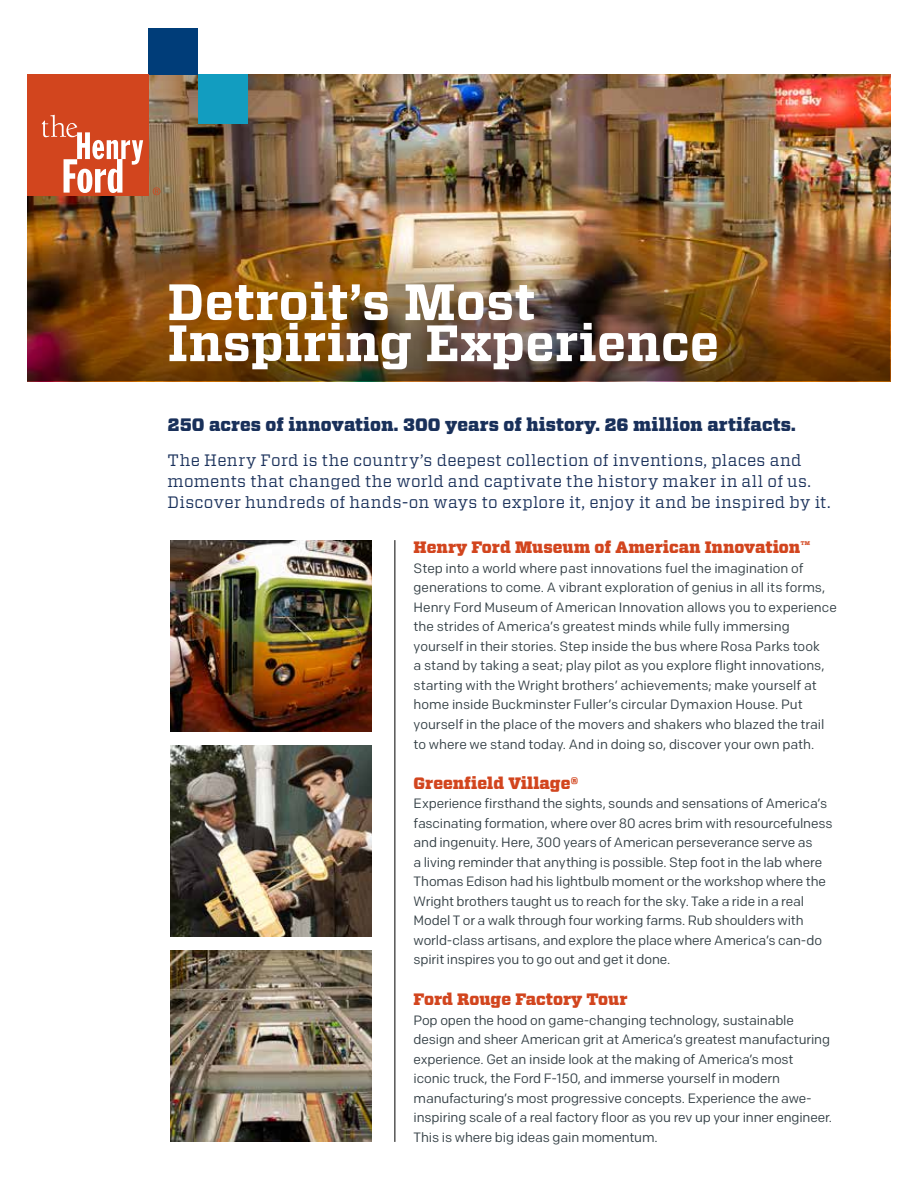
<style>
.page{position:relative;width:918px;height:1188px;background:#fff}
.page>*{position:absolute;margin:0;border:0;box-sizing:border-box;transform-origin:0 0}
.t1{font:700 51px/41.1px "Vitesse";color:#fff}
.t2{font:900 18px "Vitesse";letter-spacing:.005em;color:#19305a}
.t3{font:16.5px/21px "Vitesse";letter-spacing:.02em;color:#19305a}
.t4{font:900 16.5px "Vitesse";color:#d2451e}
.t5{font:13.5px/19.5px "Colfax";letter-spacing:-.01em;color:#313d43}
</style>
<div class="page">
<img style="left:170px;top:540px;width:202px;height:192px">
<img style="left:170px;top:745px;width:202px;height:192px">
<img style="left:170px;top:950px;width:202px;height:192px">
<hr style="left:394px;top:540px;width:1px;height:602px;background:#000">
<img style="left:27px;top:74px;width:864px;height:307px">
<img style="left:27px;top:242px;width:863px;height:138px">
<div style="left:148px;top:28px;width:50px;height:46px;background:#003d79"></div>
<div style="left:198px;top:74px;width:50px;height:50px;background:#129dc0"></div>
<div style="left:27px;top:74px;width:122px;height:121px;background:#d2451e"></div>
<svg style="left:42px;top:115px;width:101px;height:78px"></svg>
<svg style="left:153px;top:187px;width:7px;height:8px"></svg>
<h1 class="t1" style="left:167px;top:282px;width:553px">Detroit’s Most<br>Inspiring Experience</h1>
<h2 class="t2" style="left:168px;top:413px;width:630px">250 acres of innovation. 300 years of history. 26 million artifacts.</h2>
<p class="t3" style="left:168px;top:449px;width:664px">The Henry Ford is the country’s deepest collection of inventions, places and moments that changed the world and captivate the history maker in all of us.<br>Discover hundreds of hands-on ways to explore it, enjoy it and be inspired by it.</p>
<p class="t4" style="left:414px;top:536px;width:398px">Henry Ford Museum of American Innovation<sup>™</sup></p>
<p class="t5" style="left:414px;top:558px;width:425px">Step into a world where past innovations fuel the imagination of generations to come. A vibrant exploration of genius in all its forms, Henry Ford Museum of American Innovation allows you to experience the strides of America’s greatest minds while fully immersing yourself in their stories. Step inside the bus where Rosa Parks took<br>a stand by taking a seat; play pilot as you explore flight innovations, starting with the Wright brothers’ achievements; make yourself at home inside Buckminster Fuller’s circular Dymaxion House. Put yourself in the place of the movers and shakers who blazed the trail to where we stand today. And in doing so, discover your own path.</p>
<p class="t4" style="left:414px;top:772px;width:166px">Greenfield Village®</p>
<p class="t5" style="left:414px;top:794px;width:420px">Experience firsthand the sights, sounds and sensations of America’s fascinating formation, where over 80 acres brim with resourcefulness and ingenuity. Here, 300 years of American perseverance serve as<br>a living reminder that anything is possible. Step foot in the lab where Thomas Edison had his lightbulb moment or the workshop where the Wright brothers taught us to reach for the sky. Take a ride in a real Model T or a walk through four working farms. Rub shoulders with world-class artisans, and explore the place where America’s can-do spirit inspires you to go out and get it done.</p>
<p class="t4" style="left:414px;top:989px;width:215px">Ford Rouge Factory Tour</p>
<p class="t5" style="left:414px;top:1010px;width:420px">Pop open the hood on game-changing technology, sustainable design and sheer American grit at America’s greatest manufacturing experience. Get an inside look at the making of America’s most iconic truck, the Ford F-150, and immerse yourself in modern manufacturing’s most progressive concepts. Experience the awe&shy;inspiring scale of a real factory floor as you rev up your inner engineer.<br>This is where big ideas gain momentum.</p>
</div>
